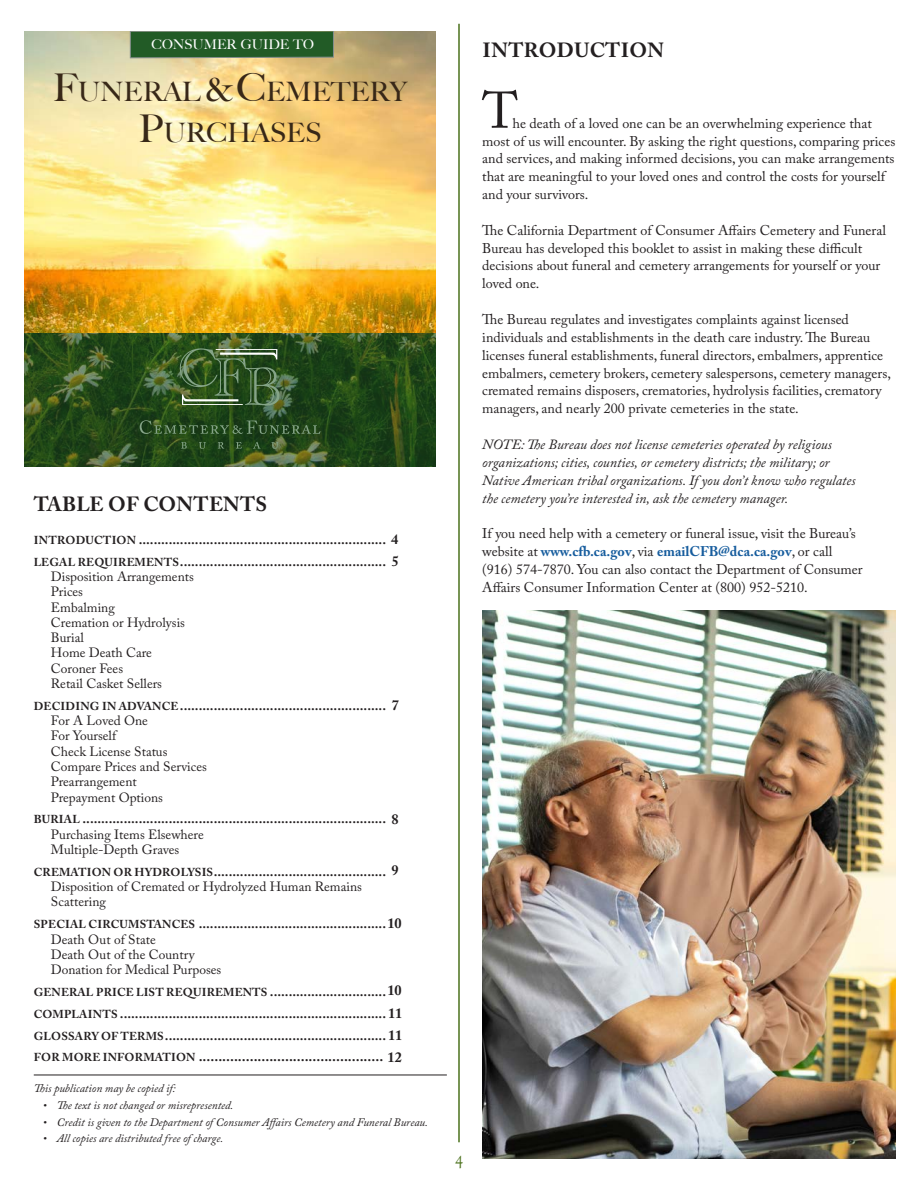
<style>
.page{position:relative;width:918px;height:1188px;background:#fff}
.page>*{position:absolute;margin:0;border:0;box-sizing:border-box;transform-origin:0 0}
.t1{font:51px "Adobe Caslon Pro";color:#231f20}
.t2{font:500 26.85px/40.8px "Big Caslon";color:#382818;text-align:center}
.t3{font:700 20.4px "Adobe Caslon Pro";letter-spacing:.015em;color:#231f20}
.t4{font:16.5px "LTC Goudy Oldstyle Pro";color:#4b711c;scale:.96 1}
.t5{font:700 14.25px/22.2px "Adobe Caslon Pro";color:#231f20}
.t6{font:14.1px/17.9px "Adobe Caslon Pro";color:#231f20}
.t7{font:italic 14.1px/17.9px "Adobe Caslon Pro";color:#231f20}
.t8{font:700 14.1px "Adobe Caslon Pro";color:#231f20}
.t9{font:13.35px/15.3px "Adobe Caslon Pro";color:#231f20}
.t10{font:700 13.35px/21.8px "Adobe Caslon Pro";color:#231f20}
.t11{font:500 13.35px "Big Caslon";color:#fff}
.t12{font:italic 11.55px "Adobe Caslon Pro";color:#231f20}
.s1{font-size:38.25px}
.s2{font-size:31.8px}
.s3{font-size:11.55px}
.s4{font-weight:700;font-size:11.55px}
.s5{font-weight:700}
.s6{font-weight:400}
.s7{font-weight:700;color:#175d9e}
</style>
<div class="page">
<hr style="left:458px;top:24px;width:2px;height:1118px;background:#4b711c">
<img style="left:24px;top:31px;width:412px;height:302px">
<svg style="left:130px;top:31px;width:204px;height:27px;background:#295f2d"></svg>
<svg style="left:24px;top:333px;width:412px;height:134px;background:#2b4d1e"></svg>
<svg style="left:180px;top:348px;width:100px;height:57px;background:#46673b"></svg>
<hr style="left:34px;top:1075px;width:413px;height:1px;background:#231f20">
<img style="left:482px;top:610px;width:413px;height:548px">
<p class="t11" style="left:152px;top:34px;width:164px">CONSUMER GUIDE TO</p>
<h2 class="t2" style="left:53px;top:70px;width:356px"><span class="s1">F</span>UNERAL <span class="s2">&amp;</span> <span class="s1">C</span>EMETERY<br><span class="s1">P</span>URCHASES</h2>
<h3 class="t3" style="left:34px;top:492px;width:235px">TABLE OF CONTENTS</h3>
<p class="t10" style="left:34px;top:528px;width:369px"><span class="s3">INTRODUCTION</span> ....................................................................1<br><span class="s3">LEGAL REQUIREMENTS</span>.........................................................3</p>
<p class="t9" style="left:51px;top:569px;width:144px">Disposition Arrangements<br>Prices<br>Embalming<br>Cremation or Hydrolysis<br>Burial<br>Home Death Care<br>Coroner Fees<br>Retail Casket Sellers</p>
<p class="t9" style="left:51px;top:698px;width:351px;text-indent:-17px"><span class="s4">DECIDING IN ADVANCE</span> <span class="s5">....................................................... 10<br></span>For A Loved One<br>For Yourself<br>Check License Status<br>Compare Prices and Services<br>Prearrangement<br>Prepayment Options</p>
<p class="t10" style="left:51px;top:811px;width:351px;line-height:15.3px;text-indent:-17px"><span class="s3">BURIAL</span> ................................................................................. 15<br><span class="s6">Purchasing Items Elsewhere<br>Multiple-Depth Graves</span></p>
<p class="t9" style="left:51px;top:864px;width:351px;text-indent:-17px"><span class="s4">CREMATION OR HYDROLYSIS</span><span class="s5">.............................................. 18<br></span>Disposition of Cremated or Hydrolyzed Human Remains<br>Scattering</p>
<p class="t9" style="left:51px;top:916px;width:351px;text-indent:-17px"><span class="s4">SPECIAL CIRCUMSTANCES</span> <span class="s5">.................................................. 23<br></span>Death Out of State<br>Death Out of the Country<br>Donation for Medical Purposes</p>
<p class="t10" style="left:34px;top:980px;width:369px;text-align:justify"><span class="s3">GENERAL PRICE LIST REQUIREMENTS</span> ............................... 24<br><span class="s3">COMPLAINTS</span> ....................................................................... 26<br><span class="s3">GLOSSARY OF TERMS</span>........................................................... 27</p>
<p class="t8" style="left:34px;top:1048px;width:369px"><span class="s3">FOR MORE INFORMATION</span> ............................................... 32</p>
<p class="t12" style="left:34px;top:1082px;width:143px">Tis publication may be copied if:</p>
<p class="t12" style="left:43px;top:1098px;width:192px">• Te text is not changed or misrepresented.</p>
<p class="t12" style="left:43px;top:1115px;width:387px">• Credit is given to the Department ofConsumer Afairs Cemetery and Funeral Bureau.</p>
<p class="t12" style="left:43px;top:1132px;width:182px">• All copies are distributed free ofcharge.</p>
<p class="t5" style="left:391px;top:528px;width:9px">4<br>5</p>
<p class="t5" style="left:392px;top:694px;width:9px">7</p>
<p class="t5" style="left:392px;top:808px;width:9px">8</p>
<p class="t5" style="left:392px;top:859px;width:9px">9</p>
<p class="t5" style="left:387px;top:912px;width:16px">10</p>
<p class="t5" style="left:387px;top:979px;width:16px;text-align:justify">10<br>11<br>11<br>12</p>
<h3 class="t3" style="left:482px;top:38px;width:183px">INTRODUCTION</h3>
<h1 class="t1" style="left:482px;top:80px;width:38px">T</h1>
<p class="t6" style="left:482px;top:114px;width:415px;text-indent:30px">he death of a loved one can be an overwhelming experience that most of us will encounter. By asking the right questions, comparing prices and services, and making informed decisions, you can make arrangements that are meaningful to your loved ones and control the costs for yourself and your survivors.</p>
<p class="t6" style="left:482px;top:221px;width:405px">Te California Department of Consumer Afairs Cemetery and Funeral Bureau has developed this booklet to assist in making these difcult decisions about funeral and cemetery arrangements for yourself or your loved one.</p>
<p class="t6" style="left:482px;top:310px;width:410px">Te Bureau regulates and investigates complaints against licensed individuals and establishments in the death care industry. Te Bureau licenses funeral establishments, funeral directors, embalmers, apprentice embalmers, cemetery brokers, cemetery salespersons, cemetery managers, cremated remains disposers, crematories, hydrolysis facilities, crematory managers, and nearly 200 private cemeteries in the state.</p>
<p class="t7" style="left:482px;top:435px;width:375px">NOTE: Te Bureau does not license cemeteries operated by religious organizations; cities, counties, or cemetery districts; the military; or Native American tribal organizations. If you don’t know who regulates the cemetery you’re interested in, ask the cemetery manager.</p>
<p class="t6" style="left:482px;top:524px;width:382px">If you need help with a cemetery or funeral issue, visit the Bureau’s website at <span class="s7">www.cfb.ca.gov</span>, via <span class="s7">emailCFB@dca.ca.gov</span>, or call (916) 574-7870. You can also contact the Department of Consumer Afairs Consumer Information Center at (800) 952-5210.</p>
<p class="t4" style="left:455px;top:1152px;width:10px">4</p>
</div>
